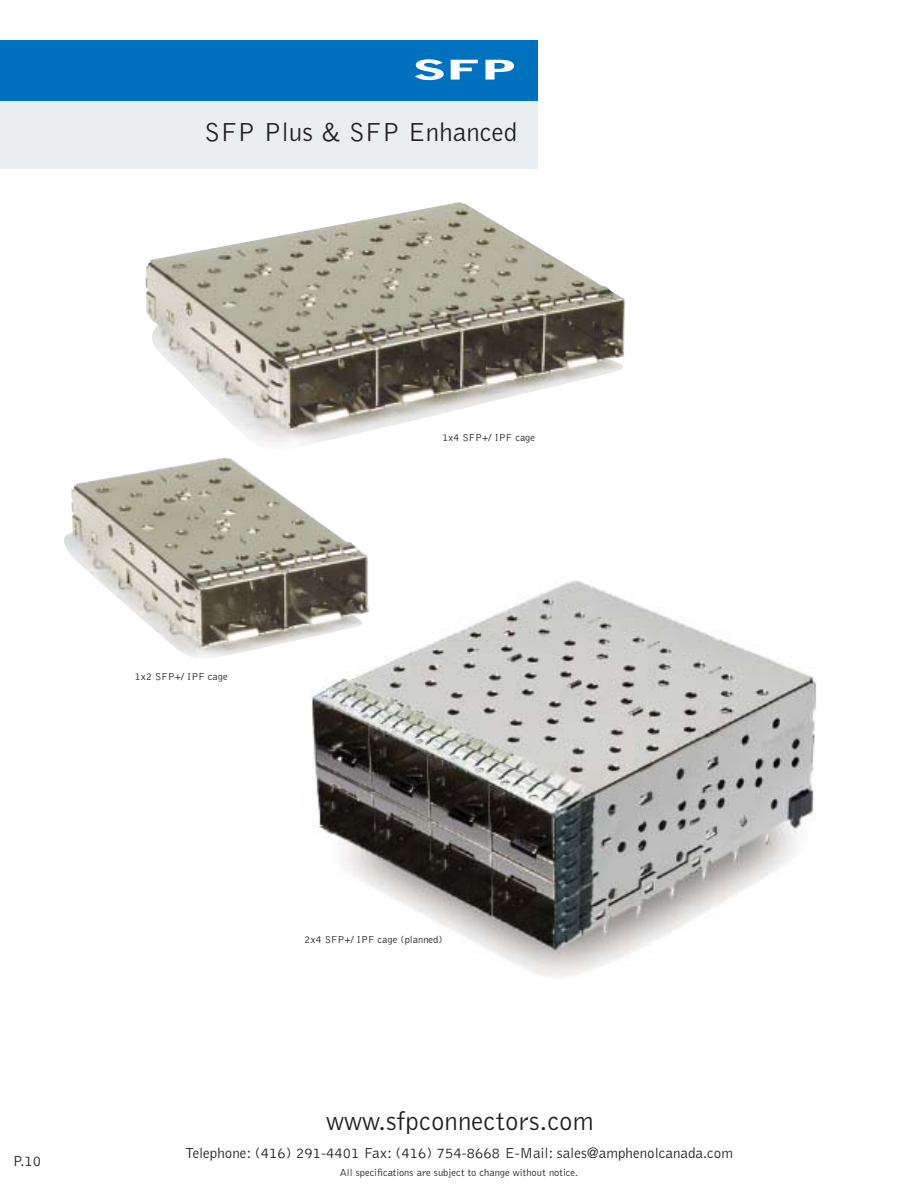
<style>
.page{position:relative;width:918px;height:1188px;background:#fff}
.page>*{position:absolute;margin:0;border:0;box-sizing:border-box;transform-origin:0 0}
.t1{font:300 27px "Bell Gothic";color:#231f20}
.t2{font:900 27px "Bell Gothic";color:#fff;scale:2.06 1}
.t3{font:300 15px "Bell Gothic";color:#231f20}
.t4{font:300 10.5px "Bell Gothic";color:#231f20}
</style>
<div class="page">
<img style="left:311px;top:581px;width:506px;height:397px">
<img style="left:64px;top:457px;width:306px;height:202px">
<div style="left:0;top:40px;width:538px;height:61px;background:#0071bc"></div>
<div style="left:0;top:101px;width:538px;height:68px;background:#ebeef0"></div>
<img style="left:145px;top:202px;width:480px;height:242px">
<h1 class="t2" style="left:412px;top:60px;width:52px">SFP</h1>
<h1 class="t1" style="left:204px;top:122px;width:315px">SFP Plus &amp; SFP Enhanced</h1>
<p class="t4" style="left:135px;top:672px;width:94px">1x2 SFP+/ IPF cage</p>
<p class="t4" style="left:442px;top:434px;width:94px">1x4 SFP+/ IPF cage</p>
<h2 class="t3" style="left:13px;top:1156px;width:30px">P.10</h2>
<p class="t4" style="left:305px;top:936px;width:139px">2x4 SFP+/ IPF cage (planned)</p>
<h1 class="t1" style="left:326px;top:1111px;width:269px">www.sfpconnectors.com</h1>
<h2 class="t3" style="left:185px;top:1147px;width:549px">Telephone: (416) 291-4401 Fax: (416) 754-8668 E-Mail: sales@amphenolcanada.com</h2>
<p class="t4" style="left:340px;top:1168px;width:240px">All specifications are subject to change without notice.</p>
</div>
